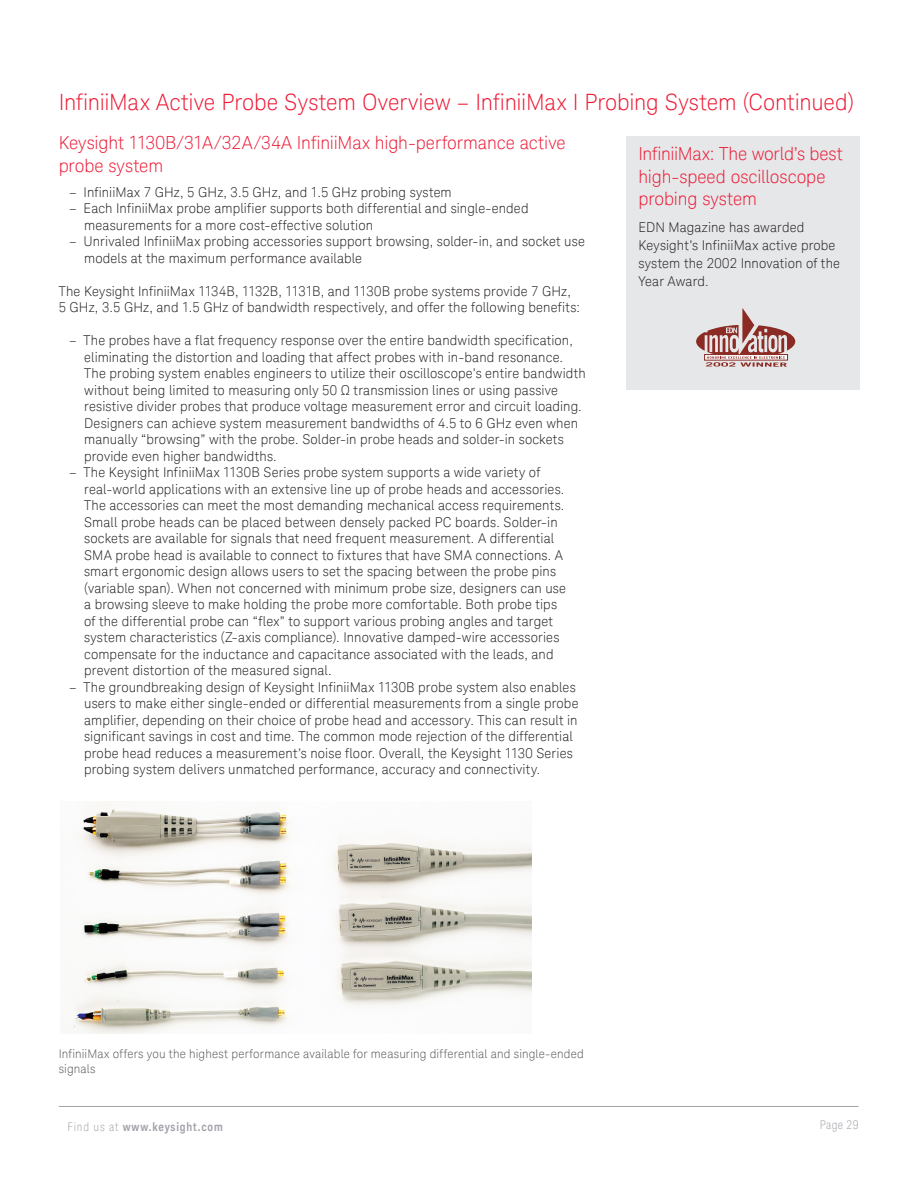
<style>
.page{position:relative;width:918px;height:1188px;background:#fff}
.page>*{position:absolute;margin:0;border:0;box-sizing:border-box;transform-origin:0 0}
.K_Heading_1{font:300 22.5px "Keysight Sans";letter-spacing:-.005em;color:#ed1a36}
.K_Heading_2{font:300 18px/22.5px "Keysight Sans";letter-spacing:-.005em;color:#ed1a36}
.K_Body_Text{font:300 13.5px/16.5px "Keysight Sans";letter-spacing:.01em;color:#231f20}
.K_Diagrams_and_Figur{font:300 12px/15px "Keysight Sans";letter-spacing:.015em;color:#57585a}
.t1{font:700 12px "Keysight Sans Condensed";letter-spacing:.07em;color:#a4a1a9}
.t2{font:300 condensed 12px "Keysight Sans";letter-spacing:.03em;color:#a4a1a9}
.s1{font-family:"Keysight Sans";font-weight:300;font-stretch:condensed}
</style>
<div class="page">
<hr style="left:59px;top:1106px;width:799px;height:1px;background:#a4a1a9">
<img style="left:73px;top:801px;width:458px;height:232px">
<div style="left:626px;top:136px;width:233px;height:253px;background:#e6e7e9"></div>
<svg style="left:696px;top:308px;width:99px;height:59px"></svg>
<p class="K_Heading_1" style="left:59px;top:89px;width:797px">InfiniiMax Active Probe System Overview – InfiniiMax I Probing System (Continued)</p>
<p class="K_Heading_2" style="left:59px;top:132px;width:509px">Keysight 1130B/31A/32A/34A InfiniiMax high-performance active probe system</p>
<p class="K_Body_Text" style="left:69px;top:184px;width:384px">– InfiniiMax 7 GHz, 5 GHz, 3.5 GHz, and 1.5 GHz probing system</p>
<p class="K_Body_Text" style="left:84px;top:200px;width:446px;text-indent:-15px">– Each InfiniiMax probe amplifier supports both differential and single-ended measurements for a more cost-effective solution</p>
<p class="K_Body_Text" style="left:84px;top:233px;width:502px;text-indent:-15px">– Unrivaled InfiniiMax probing accessories support browsing, solder-in, and socket use models at the maximum performance available</p>
<p class="K_Body_Text" style="left:59px;top:283px;width:523px">The Keysight InfiniiMax 1134B, 1132B, 1131B, and 1130B probe systems provide 7 GHz,<br>5 GHz, 3.5 GHz, and 1.5 GHz of bandwidth respectively, and offer the following benefits:</p>
<p class="K_Body_Text" style="left:84px;top:332px;width:503px;text-indent:-15px">– The probes have a flat frequency response over the entire bandwidth specification, eliminating the distortion and loading that affect probes with in-band resonance.<br>The probing system enables engineers to utilize their oscilloscope’s entire bandwidth without being limited to measuring only 50 Ω transmission lines or using passive resistive divider probes that produce voltage measurement error and circuit loading.<br>Designers can achieve system measurement bandwidths of 4.5 to 6 GHz even when manually “browsing” with the probe. Solder-in probe heads and solder-in sockets provide even higher bandwidths.</p>
<p class="K_Body_Text" style="left:84px;top:464px;width:483px;text-indent:-15px">– The Keysight InfiniiMax 1130B Series probe system supports a wide variety of real-world applications with an extensive line up of probe heads and accessories.<br>The accessories can meet the most demanding mechanical access requirements.<br>Small probe heads can be placed between densely packed PC boards. Solder-in sockets are available for signals that need frequent measurement. A differential SMA probe head is available to connect to fixtures that have SMA connections. A smart ergonomic design allows users to set the spacing between the probe pins (variable span). When not concerned with minimum probe size, designers can use a browsing sleeve to make holding the probe more comfortable. Both probe tips of the differential probe can “flex” to support various probing angles and target system characteristics (Z-axis compliance). Innovative damped-wire accessories compensate for the inductance and capacitance associated with the leads, and prevent distortion of the measured signal.</p>
<p class="K_Body_Text" style="left:84px;top:679px;width:496px;text-indent:-15px">– The groundbreaking design of Keysight InfiniiMax 1130B probe system also enables users to make either single-ended or differential measurements from a single probe amplifier, depending on their choice of probe head and accessory. This can result in significant savings in cost and time. The common mode rejection of the differential probe head reduces a measurement’s noise floor. Overall, the Keysight 1130 Series probing system delivers unmatched performance, accuracy and connectivity.</p>
<p class="K_Heading_2" style="left:638px;top:143px;width:206px">InfiniiMax: The world’s best high-speed oscilloscope probing system</p>
<p class="K_Body_Text" style="left:638px;top:218px;width:203px;line-height:18px">EDN Magazine has awarded<br>Keysight’s InfiniiMax active probe system the 2002 Innovation of the<br>Year Award.</p>
<p class="K_Diagrams_and_Figur" style="left:59px;top:1046px;width:527px">InfiniiMax offers you the highest performance available for measuring differential and single-ended signals</p>
<p class="t1" style="left:67px;top:1119px;width:157px"><span class="s1">Find us at</span> www.keysight.com</p>
<p class="t2" style="left:820px;top:1117px;width:40px">Page 29</p>
</div>
